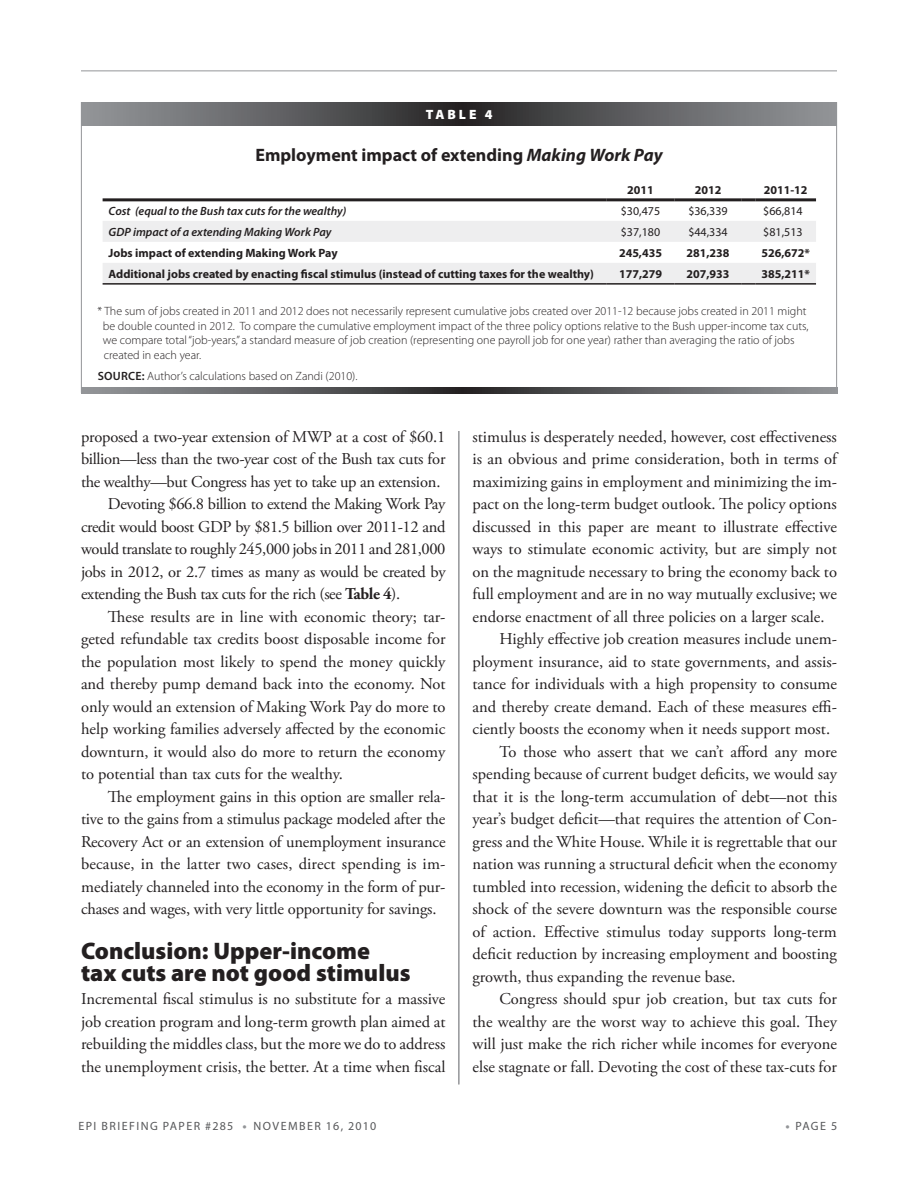
<style>
.page{position:relative;width:918px;height:1188px;background:#fff}
.page>*{position:absolute;margin:0;border:0;box-sizing:border-box;transform-origin:0 0}
.t1{font:900 24px/22.5px "Myriad Pro";color:#231f20}
.t2{font:700 18px "Myriad Pro";color:#231f20}
.t3{font:16.5px/22.5px "Adobe Garamond Pro";color:#231f20;text-align:justify}
.t4{font:16.5px "Adobe Garamond Pro";letter-spacing:-.025em;color:#231f20}
.t5{font:16.5px "Adobe Garamond Pro";letter-spacing:-.02em;color:#231f20}
.t6{font:900 13.5px "Myriad Pro";color:#fff}
.t7{font:300 12px/14.4px "Myriad Pro";color:#231f20}
.t8{font:700 12px "Myriad Pro";color:#231f20}
.t9{font:italic 600 12px "Myriad Pro";color:#231f20}
.t10{font:12px "Myriad Pro";color:#231f20}
.t11{font:12px "Myriad Pro";letter-spacing:.12em;color:#57585a}
.t12{font:12px "Myriad Pro";letter-spacing:.1em;color:#57585a}
.s1{font-style:italic}
.s2{font-weight:600}
.s3{font-weight:700}
.s4{font-family:"Monotype Corsiva";font-size:7.5px;color:#939598}
</style>
<div class="page">
<hr style="left:81px;top:70px;width:756px;height:1px;background:#939598">
<hr style="left:458px;top:104px;width:2px;height:980px;background:#939598">
<div style="left:451px;top:370px;width:16px;height:60px;background:#fff"></div>
<div style="left:81px;top:102px;width:756px;height:291px;background:#fff;border:1px solid #939598"></div>
<svg style="left:81px;top:102px;width:756px;height:24px;background:#5f6062"></svg>
<svg style="left:81px;top:387px;width:756px;height:7px;background:#5f6062"></svg>
<svg style="left:103px;top:221px;width:713px;height:62px;fill:#eeeeef"></svg>
<hr style="left:103px;top:283px;width:504px;height:2px;background:#231f20">
<hr style="left:607px;top:283px;width:67px;height:2px;background:#231f20">
<hr style="left:674px;top:283px;width:68px;height:2px;background:#231f20">
<svg style="left:742px;top:283px;width:13px;height:2px"></svg>
<hr style="left:755px;top:283px;width:61px;height:2px;background:#231f20">
<hr style="left:103px;top:198px;width:504px;height:3px;background:#231f20">
<hr style="left:607px;top:198px;width:67px;height:3px;background:#231f20">
<hr style="left:674px;top:198px;width:68px;height:3px;background:#231f20">
<svg style="left:742px;top:198px;width:13px;height:3px"></svg>
<hr style="left:755px;top:198px;width:61px;height:3px;background:#231f20">
<p class="t6" style="left:426px;top:107px;width:11px">TABL</p>
<p class="t6" style="left:469px;top:107px;width:25px">E 4</p>
<p class="t2" style="left:255px;top:143px;width:409px">Employment impact of extending <span class="s1">Making Work Pay</span></p>
<p class="t8" style="left:627px;top:182px;width:28px">2011</p>
<p class="t8" style="left:695px;top:182px;width:28px">2012</p>
<p class="t8" style="left:764px;top:182px;width:45px">2011-12</p>
<p class="t9" style="left:109px;top:203px;width:239px">Cost (equal to the Bush tax cuts for the wealthy)</p>
<p class="t10" style="left:621px;top:203px;width:41px">$30,475</p>
<p class="t10" style="left:688px;top:203px;width:41px">$36,339</p>
<p class="t10" style="left:763px;top:203px;width:41px">$66,814</p>
<p class="t9" style="left:109px;top:224px;width:224px">GDP impact of a extending Making Work Pay</p>
<p class="t10" style="left:621px;top:224px;width:41px">$37,180</p>
<p class="t10" style="left:688px;top:224px;width:41px">$44,334</p>
<p class="t10" style="left:763px;top:224px;width:41px">$81,513</p>
<p class="t8" style="left:109px;top:245px;width:231px">Jobs impact of extending Making Work Pay</p>
<p class="t8" style="left:619px;top:245px;width:45px">245,435</p>
<p class="t8" style="left:687px;top:245px;width:45px">281,238</p>
<p class="t8" style="left:761px;top:245px;width:50px">526,672*</p>
<p class="t8" style="left:109px;top:266px;width:487px">Additional jobs created by enacting fiscal stimulus (instead of cutting taxes for the wealthy)</p>
<p class="t8" style="left:619px;top:266px;width:45px">177,279</p>
<p class="t8" style="left:687px;top:266px;width:45px">207,933</p>
<p class="t8" style="left:761px;top:266px;width:50px">385,211*</p>
<p class="t7" style="left:103px;top:304px;width:707px;text-indent:-5px">* The sum of jobs created in 2011 and 2012 does not necessarily represent cumulative jobs created over 2011-12 because jobs created in 2011 might be double counted in 2012. To compare the cumulative employment impact of the three policy options relative to the Bush upper-income tax cuts, we compare total “job-years,” a standard measure of job creation (representing one payroll job for one year) rather than averaging the ratio of jobs created in each year.</p>
<p class="t7" style="left:98px;top:369px;width:261px"><span class="s2">SOURCE:</span> Author’s calculations based on Zandi (2010).</p>
<p class="t3" style="left:81px;top:426px;width:366px">proposed a two-year extension of MWP at a cost of $60.1</p>
<p class="t5" style="left:81px;top:449px;width:366px">billion—less than the two-year cost of the Bush tax cuts for</p>
<p class="t5" style="left:81px;top:471px;width:361px">the wealthy—but Congress has yet to take up an extension.</p>
<p class="t4" style="left:108px;top:494px;width:339px">Devoting $66.8 billion to extend the Making Work Pay</p>
<p class="t4" style="left:81px;top:516px;width:366px">credit would boost GDP by $81.5 billion over 2011-12 and</p>
<p class="t4" style="left:81px;top:539px;width:366px">would translate to roughly 245,000 jobs in 2011 and 281,000</p>
<p class="t5" style="left:81px;top:561px;width:366px">jobs in 2012, or 2.7 times as many as would be created by</p>
<p class="t4" style="left:81px;top:584px;width:321px">extending the Bush tax cuts for the rich (see <span class="s3">Table 4</span>).</p>
<p class="t3" style="left:108px;top:606px;width:339px">These results are in line with economic theory; tar-</p>
<p class="t3" style="left:81px;top:628px;width:366px">geted refundable tax credits boost disposable income for</p>
<p class="t3" style="left:81px;top:651px;width:366px">the population most likely to spend the money quickly</p>
<p class="t3" style="left:81px;top:673px;width:366px">and thereby pump demand back into the economy. Not</p>
<p class="t3" style="left:81px;top:696px;width:366px">only would an extension of Making Work Pay do more to</p>
<p class="t3" style="left:81px;top:718px;width:366px">help working families adversely affected by the economic</p>
<p class="t3" style="left:81px;top:741px;width:366px">downturn, it would also do more to return the economy</p>
<p class="t3" style="left:81px;top:763px;width:263px">to potential than tax cuts for the wealthy.</p>
<p class="t3" style="left:108px;top:786px;width:339px">The employment gains in this option are smaller rela-</p>
<p class="t3" style="left:81px;top:808px;width:366px">tive to the gains from a stimulus package modeled after the</p>
<p class="t3" style="left:81px;top:831px;width:366px">Recovery Act or an extension of unemployment insurance</p>
<p class="t3" style="left:81px;top:853px;width:366px">because, in the latter two cases, direct spending is im-</p>
<p class="t3" style="left:81px;top:876px;width:366px">mediately channeled into the economy in the form of pur-</p>
<p class="t3" style="left:81px;top:898px;width:357px">chases and wages, with very little opportunity for savings.</p>
<h1 class="t1" style="left:81px;top:940px;width:331px">Conclusion: Upper-income tax cuts are not good stimulus</h1>
<p class="t3" style="left:81px;top:988px;width:366px">Incremental fiscal stimulus is no substitute for a massive job creation program and long-term growth plan aimed at rebuilding the middles class, but the more we do to address the unemployment crisis, the better. At a time when fiscal</p>
<p class="t3" style="left:472px;top:426px;width:366px">stimulus is desperately needed, however, cost effectiveness</p>
<p class="t3" style="left:472px;top:448px;width:366px">is an obvious and prime consideration, both in terms of</p>
<p class="t3" style="left:472px;top:471px;width:366px">maximizing gains in employment and minimizing the im-</p>
<p class="t3" style="left:472px;top:493px;width:366px">pact on the long-term budget outlook. The policy options</p>
<p class="t3" style="left:472px;top:516px;width:366px">discussed in this paper are meant to illustrate effective</p>
<p class="t3" style="left:472px;top:538px;width:366px">ways to stimulate economic activity, but are simply not</p>
<p class="t3" style="left:472px;top:561px;width:366px">on the magnitude necessary to bring the economy back to</p>
<p class="t3" style="left:472px;top:583px;width:366px">full employment and are in no way mutually exclusive; we</p>
<p class="t3" style="left:472px;top:606px;width:354px">endorse enactment of all three policies on a larger scale.</p>
<p class="t3" style="left:499px;top:628px;width:339px">Highly effective job creation measures include unem-</p>
<p class="t3" style="left:472px;top:651px;width:366px">ployment insurance, aid to state governments, and assis-</p>
<p class="t3" style="left:472px;top:673px;width:366px">tance for individuals with a high propensity to consume</p>
<p class="t3" style="left:472px;top:696px;width:366px">and thereby create demand. Each of these measures effi-</p>
<p class="t3" style="left:472px;top:718px;width:359px">ciently boosts the economy when it needs support most.</p>
<p class="t3" style="left:499px;top:741px;width:339px">To those who assert that we can’t afford any more</p>
<p class="t3" style="left:472px;top:763px;width:366px">spending because of current budget deficits, we would say</p>
<p class="t3" style="left:472px;top:786px;width:366px">that it is the long-term accumulation of debt—not this</p>
<p class="t3" style="left:472px;top:808px;width:366px">year’s budget deficit—that requires the attention of Con-</p>
<p class="t3" style="left:472px;top:831px;width:366px">gress and the White House. While it is regrettable that our</p>
<p class="t3" style="left:472px;top:853px;width:366px">nation was running a structural deficit when the economy</p>
<p class="t3" style="left:472px;top:876px;width:366px">tumbled into recession, widening the deficit to absorb the</p>
<p class="t3" style="left:472px;top:898px;width:366px">shock of the severe downturn was the responsible course</p>
<p class="t3" style="left:472px;top:921px;width:366px">of action. Effective stimulus today supports long-term</p>
<p class="t3" style="left:472px;top:943px;width:366px">deficit reduction by increasing employment and boosting</p>
<p class="t3" style="left:472px;top:966px;width:265px">growth, thus expanding the revenue base.</p>
<p class="t3" style="left:499px;top:988px;width:339px">Congress should spur job creation, but tax cuts for</p>
<p class="t3" style="left:472px;top:1011px;width:366px">the wealthy are the worst way to achieve this goal. They</p>
<p class="t3" style="left:472px;top:1033px;width:366px">will just make the rich richer while incomes for everyone</p>
<p class="t3" style="left:472px;top:1056px;width:366px">else stagnate or fall. Devoting the cost of these tax-cuts for</p>
<p class="t11" style="left:78px;top:1119px;width:100px">EPI BRIEFING PAPE</p>
<p class="t12" style="left:194px;top:1119px;width:184px">R #285 <span class="s4">●</span> NOVEMBER 16, 2010</p>
<p class="t11" style="left:785px;top:1119px;width:54px"><span class="s4">●</span> PAGE 5</p>
</div>
